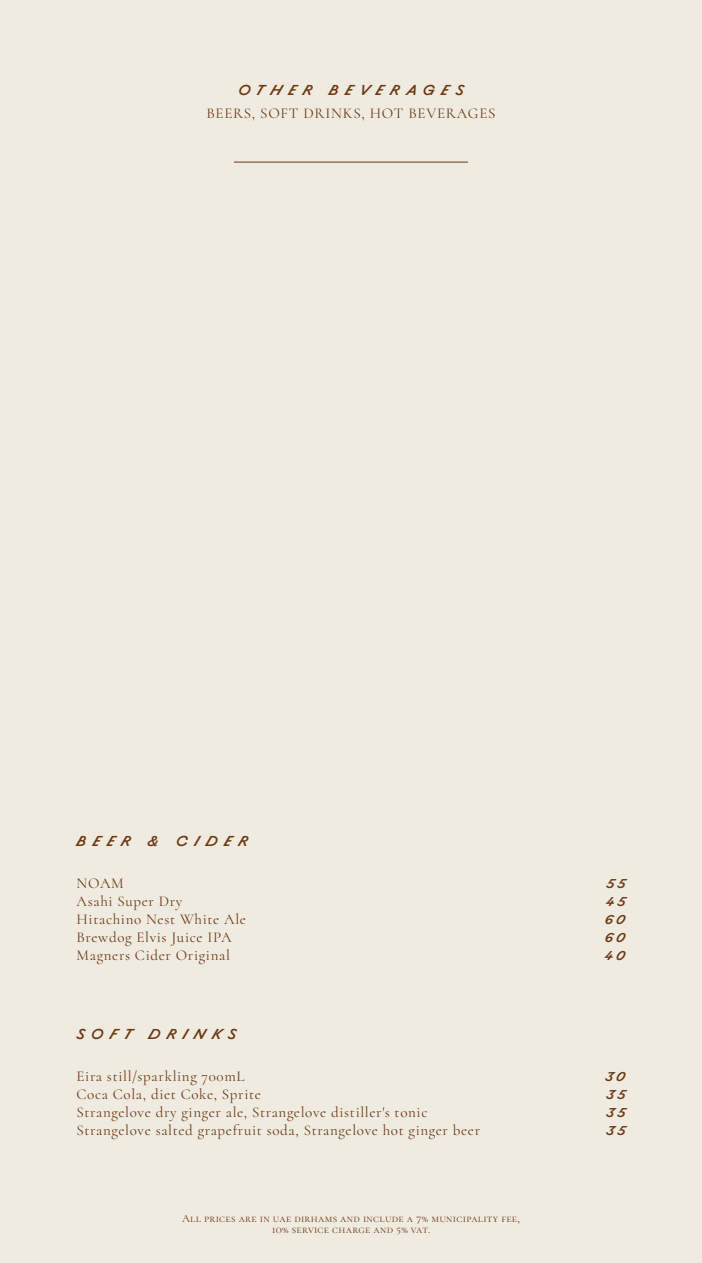
<style>
.page{position:relative;width:702px;height:1263px;background:#f0ebe0}
.page>*{position:absolute;margin:0;border:0;box-sizing:border-box;transform-origin:0 0}
.Ligne3{font:15px "Cormorant";letter-spacing:.045em;color:#6d3813}
.Ligne3-2{font:italic 13.5px "Ostia Antica";letter-spacing:.495em;color:#6d3813}
.Ligne3-3{font:italic 12px "Ostia Antica";letter-spacing:.24em;color:#6d3813}
.t1{font:11.25px/10.5px "Cormorant";letter-spacing:.025em;color:#6d3813;text-align:center}
</style>
<div class="page">
<hr style="left:234px;top:162px;width:234px;height:1px;background:#6d3813">
<p class="Ligne3-2" style="left:238px;top:83px;width:227px">OTHER BEVERAGES</p>
<p class="Ligne3" style="left:206px;top:104px;width:290px">BEERS, SOFT DRINKS, HOT BEVERAGES</p>
<p class="Ligne3-2" style="left:77px;top:834px;width:172px">BEER &amp; CIDER</p>
<p class="Ligne3" style="left:77px;top:874px;width:49px">NOAM</p>
<p class="Ligne3-3" style="left:606px;top:877px;width:20px">55</p>
<p class="Ligne3" style="left:77px;top:892px;width:107px">Asahi Super Dry</p>
<p class="Ligne3-3" style="left:606px;top:895px;width:21px">45</p>
<p class="Ligne3" style="left:77px;top:910px;width:171px">Hitachino Nest White Ale</p>
<p class="Ligne3-3" style="left:604px;top:913px;width:22px">60</p>
<p class="Ligne3" style="left:77px;top:928px;width:157px">Brewdog Elvis Juice IPA</p>
<p class="Ligne3-3" style="left:604px;top:931px;width:22px">60</p>
<p class="Ligne3" style="left:77px;top:946px;width:155px">Magners Cider Original</p>
<p class="Ligne3-3" style="left:604px;top:949px;width:22px">40</p>
<p class="Ligne3-2" style="left:77px;top:1026px;width:161px">SOFT DRINKS</p>
<p class="Ligne3" style="left:77px;top:1067px;width:169px">Eira still/sparkling 700mL</p>
<p class="Ligne3-3" style="left:605px;top:1069px;width:21px">30</p>
<p class="Ligne3" style="left:77px;top:1085px;width:186px">Coca Cola, diet Coke, Sprite</p>
<p class="Ligne3-3" style="left:606px;top:1087px;width:20px">35</p>
<p class="Ligne3" style="left:77px;top:1103px;width:352px">Strangelove dry ginger ale, Strangelove distiller's tonic</p>
<p class="Ligne3-3" style="left:606px;top:1105px;width:20px">35</p>
<p class="Ligne3" style="left:77px;top:1121px;width:405px">Strangelove salted grapefruit soda, Strangelove hot ginger beer</p>
<p class="Ligne3-3" style="left:606px;top:1123px;width:20px">35</p>
<p class="t1" style="left:182px;top:1213px;width:339px">All prices are in uae dirhams and include a 7% municipality fee,<br>10% service charge and 5% vat.</p>
</div>
